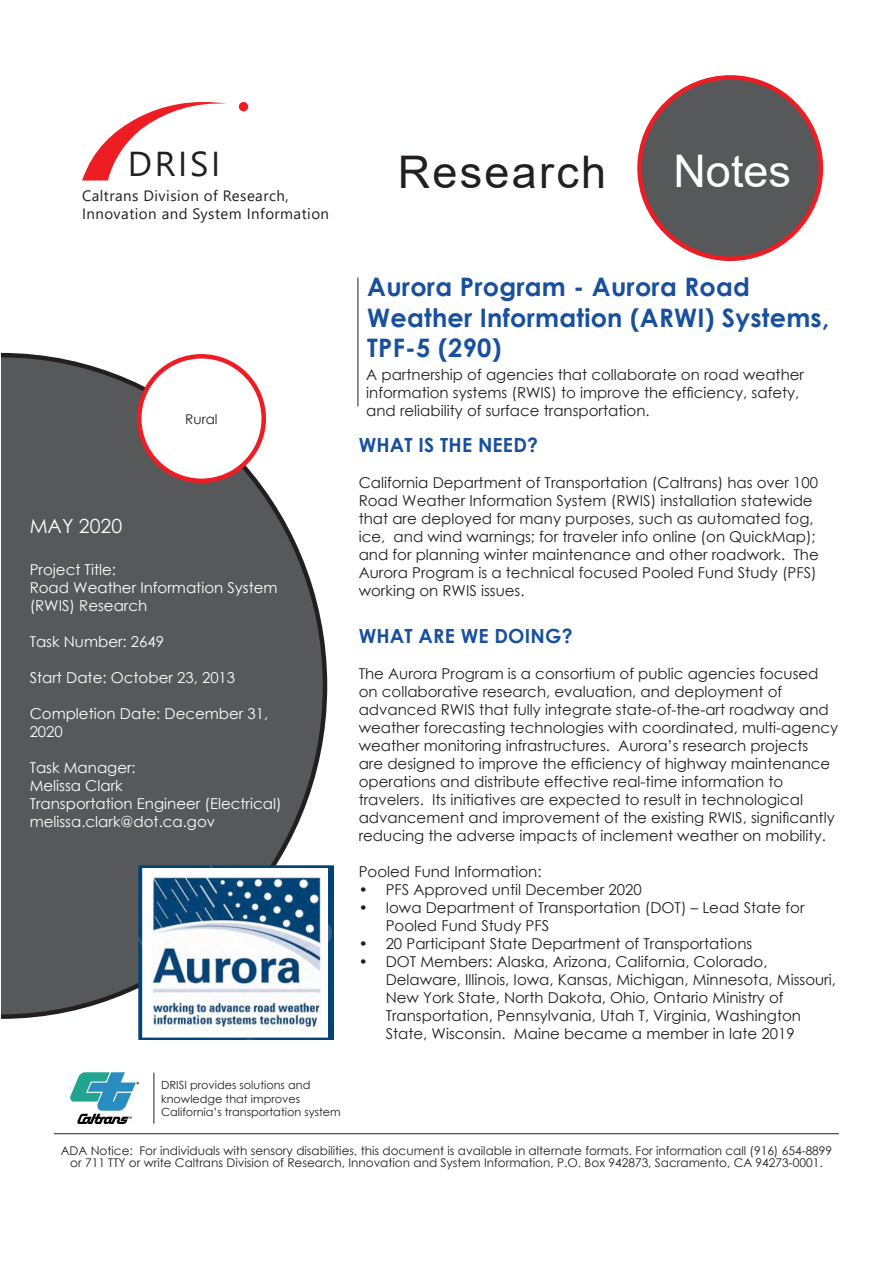
<style>
.page{position:relative;width:893px;height:1263px;background:#fff}
.page>*{position:absolute;margin:0;border:0;box-sizing:border-box;transform-origin:0 0}
.t1{font:45px "Arial";letter-spacing:.05em;color:#231f20}
.t2{font:45px "Arial";color:#fff}
.t3{font:34.5px "Segoe UI";letter-spacing:.08em;color:#231f20}
.Heading_level_1{font:700 25.5px/30.6px "Century Gothic";letter-spacing:.01em;color:#18509d}
.Heading_level_1_for{font:700 19.5px "Century Gothic";letter-spacing:.01em;color:#18509d}
.t4{font:19.5px "Century Gothic";color:#fff}
.Body_Copy{font:15px/18px "Century Gothic";color:#231f20}
.t5{font:15px/18px "Century Gothic";color:#fff}
.t6{font:15px/18px "Segoe UI";letter-spacing:.03em;color:#231f20}
.t7{font:13.5px "Century Gothic";color:#231f20}
.t8{font:12px "Century Gothic";color:#231f20}
.t9{font:11.25px/13.5px "Century Gothic";color:#231f20}
</style>
<div class="page">
<div style="left:640px;top:77px;width:181px;height:182px;background:#57585a;border-radius:50%"></div>
<div style="left:637px;top:75px;width:186px;height:186px;border:4px solid #ee1d23;border-radius:50%"></div>
<hr style="left:358px;top:277px;width:1px;height:129px;background:#231f20">
<hr style="left:154px;top:1072px;width:1px;height:52px;background:#231f20">
<hr style="left:54px;top:1133px;width:785px;height:1px;background:#231f20">
<svg style="left:82px;top:102px;width:144px;height:79px"></svg>
<div style="left:239px;top:102px;width:9px;height:9px;background:#ee1d23;border-radius:50%"></div>
<img style="left:70px;top:1072px;width:68px;height:52px">
<svg style="left:1px;top:352px;width:327px;height:667px;background:#6a6a6c"></svg>
<div style="left:139px;top:356px;width:125px;height:125px;background:#fff;border-radius:50%"></div>
<div style="left:137px;top:354px;width:129px;height:129px;border:4px solid #ee1d23;border-radius:50%"></div>
<img style="left:138px;top:865px;width:196px;height:175px">
<h2 class="t3" style="left:128px;top:131px;width:94px">DRISI</h2>
<p class="t6" style="left:82px;top:186px;width:248px">Caltrans Division of Research,<br>Innovation and System Information</p>
<p class="t7" style="left:185px;top:409px;width:34px">Rural</p>
<p class="t4" style="left:30px;top:512px;width:94px">MAY 2020</p>
<p class="t5" style="left:30px;top:560px;width:88px">Project Title:</p>
<p class="t5" style="left:30px;top:578px;width:250px">Road Weather Information System (RWIS) Research</p>
<p class="t5" style="left:30px;top:632px;width:136px">Task Number: 2649</p>
<p class="t5" style="left:30px;top:668px;width:207px">Start Date: October 23, 2013</p>
<p class="t5" style="left:30px;top:704px;width:240px">Completion Date: December 31,<br>2020</p>
<p class="t5" style="left:30px;top:758px;width:108px">Task Manager:</p>
<p class="t5" style="left:30px;top:776px;width:95px">Melissa Clark</p>
<p class="t5" style="left:30px;top:794px;width:253px">Transportation Engineer (Electrical)</p>
<p class="t5" style="left:30px;top:812px;width:187px">melissa.clark@dot.ca.gov</p>
<p class="t1" style="left:398px;top:141px;width:210px">Research</p>
<p class="t2" style="left:673px;top:140px;width:119px">Notes</p>
<h1 class="Heading_level_1" style="left:367px;top:270px;width:463px">Aurora Program - Aurora Road<br>Weather Information (ARWI) Systems,<br>TPF-5 (290)</h1>
<p class="Body_Copy" style="left:366px;top:366px;width:439px">A partnership of agencies that collaborate on road weather information systems (RWIS) to improve the efficiency, safety, and reliability of surface transportation.</p>
<p class="Heading_level_1_for" style="left:359px;top:430px;width:181px">WHAT IS THE NEED?</p>
<p class="Body_Copy" style="left:359px;top:473px;width:462px">California Department of Transportation (Caltrans) has over 100<br>Road Weather Information System (RWIS) installation statewide that are deployed for many purposes, such as automated fog, ice, and wind warnings; for traveler info online (on QuickMap); and for planning winter maintenance and other roadwork. The Aurora Program is a technical focused Pooled Fund Study (PFS) working on RWIS issues.</p>
<p class="Heading_level_1_for" style="left:359px;top:621px;width:215px">WHAT ARE WE DOING?</p>
<p class="Body_Copy" style="left:359px;top:664px;width:481px">The Aurora Program is a consortium of public agencies focused on collaborative research, evaluation, and deployment of advanced RWIS that fully integrate state-of-the-art roadway and weather forecasting technologies with coordinated, multi-agency weather monitoring infrastructures. Aurora’s research projects<br>are designed to improve the efficiency of highway maintenance operations and distribute effective real-time information to travelers. Its initiatives are expected to result in technological advancement and improvement of the existing RWIS, significantly reducing the adverse impacts of inclement weather on mobility.</p>
<p class="Body_Copy" style="left:359px;top:862px;width:184px">Pooled Fund Information:</p>
<p class="Body_Copy" style="left:359px;top:880px;width:285px">• PFS Approved until December 2020</p>
<p class="Body_Copy" style="left:386px;top:898px;width:420px;text-indent:-27px">• Iowa Department of Transportation (DOT) – Lead State for<br>Pooled Fund Study PFS</p>
<p class="Body_Copy" style="left:359px;top:934px;width:395px">• 20 Participant State Department of Transportations</p>
<p class="Body_Copy" style="left:386px;top:952px;width:452px;text-indent:-27px">• DOT Members: Alaska, Arizona, California, Colorado, Delaware, Illinois, Iowa, Kansas, Michigan, Minnesota, Missouri, New York State, North Dakota, Ohio, Ontario Ministry of Transportation, Pennsylvania, Utah T, Virginia, Washington State, Wisconsin. Maine became a member in late 2019</p>
<p class="t9" style="left:161px;top:1078px;width:181px">DRISI provides solutions and knowledge that improves<br>California’s transportation system</p>
<p class="t8" style="left:61px;top:1142px;width:773px">ADA Notice: For individuals with sensory disabilities, this document is available in alternate formats. For information call (916) 654-8899</p>
<p class="t8" style="left:70px;top:1154px;width:754px">or 711 TTY or write Caltrans Division of Research, Innovation and System Information, P.O. Box 942873, Sacramento, CA 94273-0001.</p>
</div>
